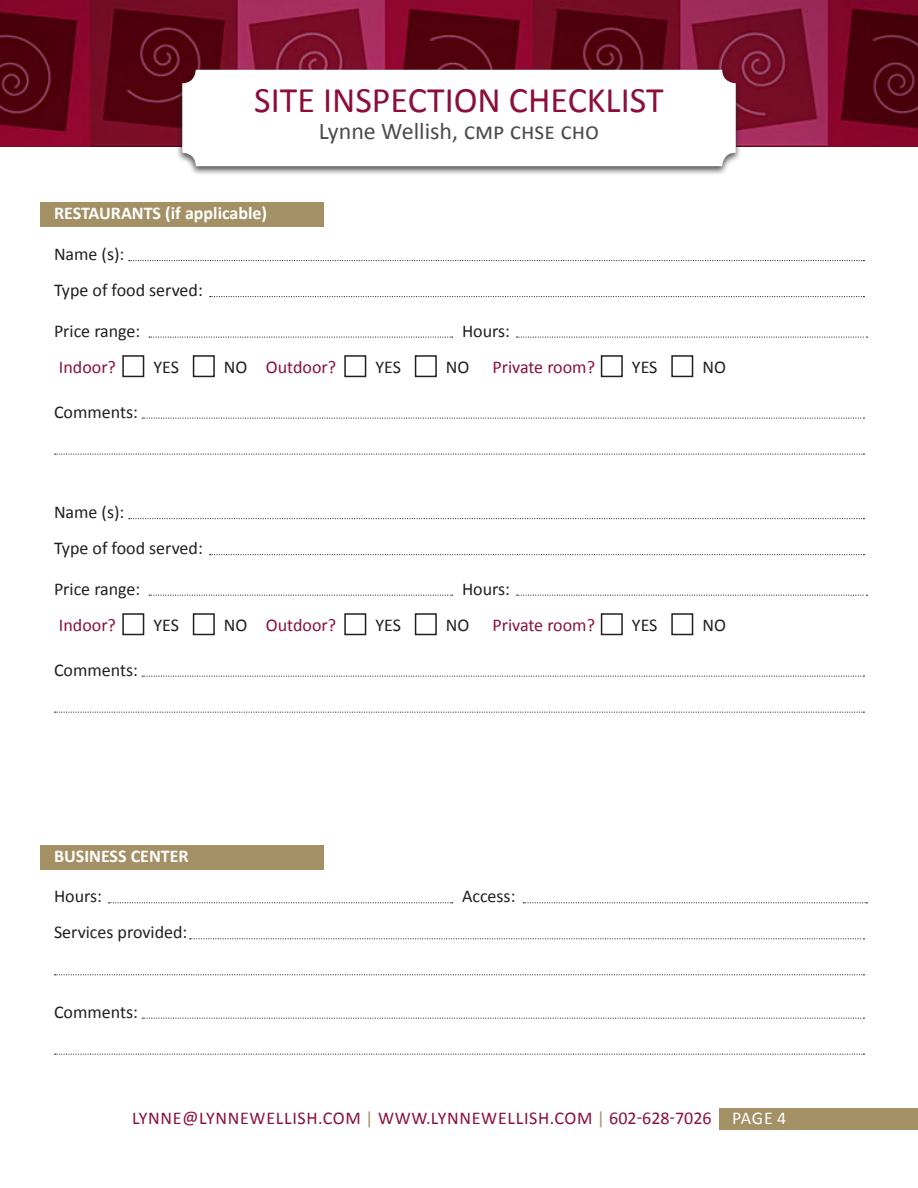
<style>
.page{position:relative;width:918px;height:1188px;background:#fff}
.page>*{position:absolute;margin:0;border:0;box-sizing:border-box;transform-origin:0 0}
.t1{font:36px "Calibri";color:#8b0f38}
.t2{font:24px "Calibri";color:#4b4c4d}
.Body{font:18px "Calibri";color:#231f20}
.Body-2{font:18px "Calibri";letter-spacing:.04em;color:#8b0f38}
.Body-3{font:18px "Calibri";color:#8b0f38}
.Form_Header{font:700 18px "Calibri";color:#fff}
.s1{color:#a49065}
.s2{color:#fff}
</style>
<div class="page">
<div style="left:719px;top:1108px;width:199px;height:21px;background:#a49065"></div>
<img style="left:0;top:0;width:918px;height:147px">
<div style="left:176px;top:67px;width:566px;height:108px;background:#231f20;opacity:.75"></div>
<div style="left:182px;top:70px;width:554px;height:96px;background:#fff;border-radius:14px"></div>
<div style="left:40px;top:202px;width:284px;height:24px;background:#a49065"></div>
<svg style="left:129px;top:260px;width:735px;height:1px"></svg>
<svg style="left:210px;top:296px;width:654px;height:1px"></svg>
<svg style="left:149px;top:337px;width:304px;height:1px"></svg>
<svg style="left:517px;top:337px;width:350px;height:1px"></svg>
<div style="left:193px;top:355px;width:22px;height:22px;border:2px solid #231f20"></div>
<div style="left:415px;top:355px;width:22px;height:22px;border:2px solid #231f20"></div>
<div style="left:671px;top:355px;width:22px;height:22px;border:2px solid #231f20"></div>
<div style="left:122px;top:355px;width:22px;height:22px;border:2px solid #231f20"></div>
<div style="left:344px;top:355px;width:22px;height:22px;border:2px solid #231f20"></div>
<div style="left:601px;top:355px;width:22px;height:22px;border:2px solid #231f20"></div>
<svg style="left:142px;top:418px;width:722px;height:1px"></svg>
<svg style="left:55px;top:454px;width:809px;height:1px"></svg>
<svg style="left:129px;top:518px;width:735px;height:1px"></svg>
<svg style="left:210px;top:554px;width:654px;height:1px"></svg>
<svg style="left:149px;top:595px;width:304px;height:1px"></svg>
<svg style="left:517px;top:595px;width:350px;height:1px"></svg>
<div style="left:193px;top:613px;width:22px;height:22px;border:2px solid #231f20"></div>
<div style="left:415px;top:613px;width:22px;height:22px;border:2px solid #231f20"></div>
<div style="left:671px;top:613px;width:22px;height:22px;border:2px solid #231f20"></div>
<div style="left:122px;top:613px;width:22px;height:22px;border:2px solid #231f20"></div>
<div style="left:344px;top:613px;width:22px;height:22px;border:2px solid #231f20"></div>
<div style="left:601px;top:613px;width:22px;height:22px;border:2px solid #231f20"></div>
<svg style="left:142px;top:676px;width:722px;height:1px"></svg>
<svg style="left:55px;top:712px;width:809px;height:1px"></svg>
<div style="left:40px;top:846px;width:284px;height:24px;background:#a49065"></div>
<svg style="left:109px;top:902px;width:344px;height:1px"></svg>
<svg style="left:523px;top:902px;width:344px;height:1px"></svg>
<svg style="left:190px;top:938px;width:674px;height:1px"></svg>
<svg style="left:55px;top:974px;width:809px;height:1px"></svg>
<svg style="left:142px;top:1018px;width:722px;height:1px"></svg>
<svg style="left:55px;top:1054px;width:809px;height:1px"></svg>
<h1 class="t1" style="left:254px;top:77px;width:411px">SITE INSPECTION CHECKLIST</h1>
<h2 class="t2" style="left:319px;top:116px;width:282px">Lynne Wellish, cmp chse cho</h2>
<p class="Form_Header" style="left:54px;top:201px;width:215px">RESTAURANTS (if applicable)</p>
<p class="Body" style="left:54px;top:243px;width:72px">Name (s):</p>
<p class="Body" style="left:54px;top:279px;width:150px">Type of food served:</p>
<p class="Body" style="left:54px;top:319px;width:88px">Price range:</p>
<p class="Body" style="left:462px;top:319px;width:49px">Hours:</p>
<p class="Body-3" style="left:59px;top:356px;width:59px">Indoor?</p>
<p class="Body" style="left:153px;top:356px;width:27px">YES</p>
<p class="Body" style="left:224px;top:356px;width:25px">NO</p>
<p class="Body-3" style="left:266px;top:356px;width:72px">Outdoor?</p>
<p class="Body" style="left:375px;top:356px;width:27px">YES</p>
<p class="Body" style="left:446px;top:356px;width:25px">NO</p>
<p class="Body-3" style="left:492px;top:356px;width:104px">Private room?</p>
<p class="Body" style="left:632px;top:356px;width:27px">YES</p>
<p class="Body" style="left:702px;top:356px;width:25px">NO</p>
<p class="Body" style="left:54px;top:400px;width:85px">Comments:</p>
<p class="Body" style="left:54px;top:501px;width:72px">Name (s):</p>
<p class="Body" style="left:54px;top:537px;width:150px">Type of food served:</p>
<p class="Body" style="left:54px;top:577px;width:88px">Price range:</p>
<p class="Body" style="left:462px;top:577px;width:49px">Hours:</p>
<p class="Body-3" style="left:59px;top:614px;width:59px">Indoor?</p>
<p class="Body" style="left:153px;top:614px;width:27px">YES</p>
<p class="Body" style="left:224px;top:614px;width:25px">NO</p>
<p class="Body-3" style="left:266px;top:614px;width:72px">Outdoor?</p>
<p class="Body" style="left:375px;top:614px;width:27px">YES</p>
<p class="Body" style="left:446px;top:614px;width:25px">NO</p>
<p class="Body-3" style="left:492px;top:614px;width:104px">Private room?</p>
<p class="Body" style="left:632px;top:614px;width:27px">YES</p>
<p class="Body" style="left:702px;top:614px;width:25px">NO</p>
<p class="Body" style="left:54px;top:658px;width:85px">Comments:</p>
<p class="Form_Header" style="left:54px;top:845px;width:136px">BUSINESS CENTER</p>
<p class="Body" style="left:54px;top:885px;width:49px">Hours:</p>
<p class="Body" style="left:462px;top:885px;width:55px">Access:</p>
<p class="Body" style="left:54px;top:921px;width:135px">Services provided:</p>
<p class="Body" style="left:54px;top:1000px;width:85px">Comments:</p>
<p class="Body-2" style="left:132px;top:1107px;width:656px">LYNNE@LYNNEWELLISH.COM <span class="s1">|</span> WWW.LYNNEWELLISH.COM <span class="s1">|</span> 602-628-7026 <span class="s2">PAGE 4</span></p>
</div>
